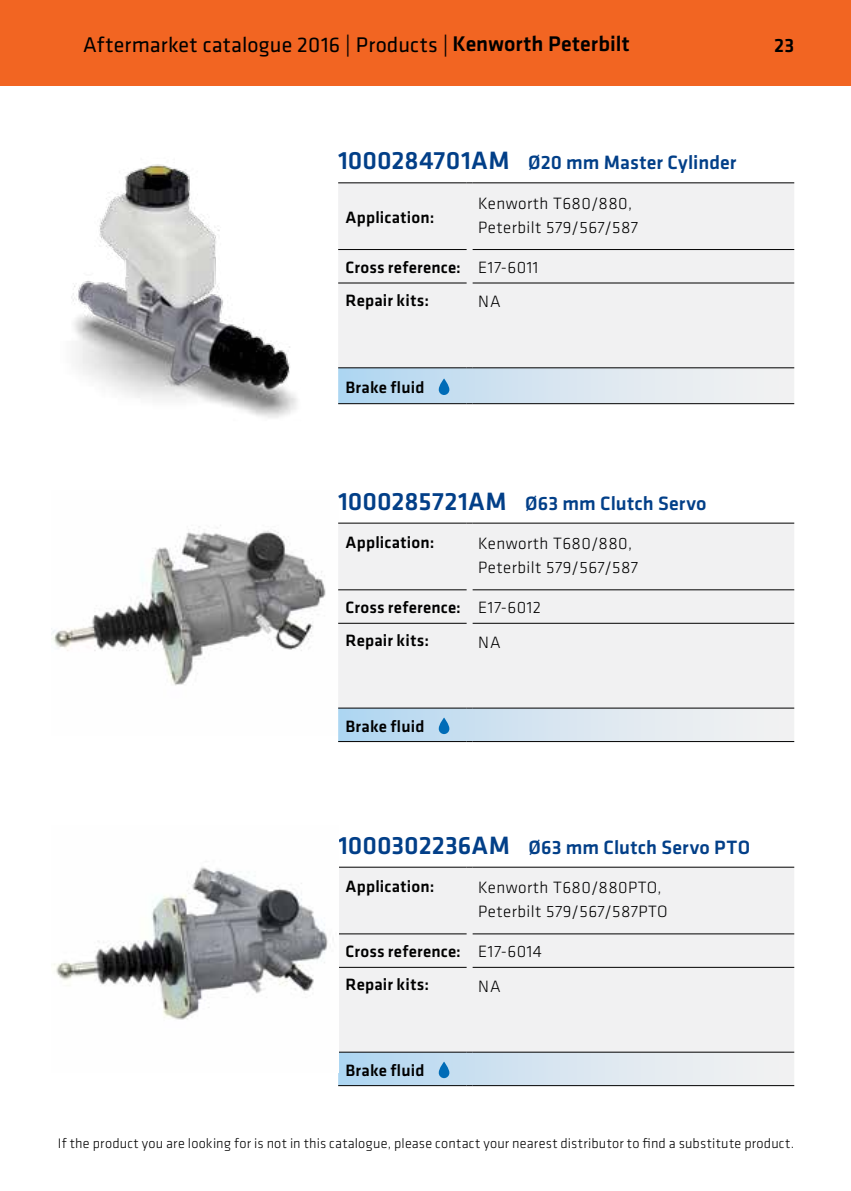
<style>
.page{position:relative;width:851px;height:1191px;background:#fff}
.page>*{position:absolute;margin:0;border:0;box-sizing:border-box;transform-origin:0 0}
.t1{font:22px "Klavika";letter-spacing:.01em;color:#000}
.t2{font:500 20px "Klavika";letter-spacing:.005em;color:#023f88}
.t3{font:500 20px "Klavika";color:#000}
.t4{font:500 17px/33.4px "Klavika";letter-spacing:.01em;color:#000}
.t5{font:300 17px/24px "Klavika";letter-spacing:.025em;color:#000}
.t6{font:300 14.2px "Klavika";letter-spacing:.015em;color:#000}
.s1{font-weight:500}
.s2{font-size:26px}
.s3{font-weight:300}
</style>
<div class="page">
<div style="left:0;top:0;width:850px;height:85px;background:#f26522"></div>
<div style="left:338px;top:183px;width:456px;height:184px;background:#f1f1f2"></div>
<hr style="left:338px;top:182px;width:128px;height:1px;background:#000">
<hr style="left:472px;top:182px;width:322px;height:1px;background:#000">
<hr style="left:338px;top:249px;width:128px;height:1px;background:#000">
<hr style="left:472px;top:249px;width:322px;height:1px;background:#000">
<hr style="left:338px;top:283px;width:128px;height:1px;background:#000">
<hr style="left:472px;top:283px;width:322px;height:1px;background:#000">
<svg style="left:338px;top:367px;width:456px;height:37px;background:#cddce8"></svg>
<hr style="left:472px;top:367px;width:322px;height:1px;background:#000">
<svg style="left:438px;top:378px;width:11px;height:17px"></svg>
<img style="left:71px;top:164px;width:226px;height:254px">
<img style="left:51px;top:525px;width:275px;height:161px">
<div style="left:339px;top:867px;width:455px;height:184px;background:#f1f1f2"></div>
<hr style="left:338px;top:866px;width:128px;height:1px;background:#000">
<hr style="left:472px;top:866px;width:322px;height:1px;background:#000">
<hr style="left:338px;top:933px;width:128px;height:1px;background:#000">
<hr style="left:472px;top:933px;width:322px;height:1px;background:#000">
<hr style="left:338px;top:967px;width:128px;height:1px;background:#000">
<hr style="left:472px;top:967px;width:322px;height:1px;background:#000">
<svg style="left:338px;top:1051px;width:456px;height:35px;background:#cbdae5"></svg>
<hr style="left:472px;top:1051px;width:322px;height:1px;background:#000">
<svg style="left:438px;top:1061px;width:11px;height:17px"></svg>
<div style="left:338px;top:523px;width:456px;height:185px;background:#f1f1f2"></div>
<hr style="left:338px;top:522px;width:128px;height:1px;background:#000">
<hr style="left:472px;top:522px;width:322px;height:1px;background:#000">
<hr style="left:338px;top:589px;width:128px;height:1px;background:#000">
<hr style="left:472px;top:589px;width:322px;height:1px;background:#000">
<hr style="left:338px;top:623px;width:128px;height:1px;background:#000">
<hr style="left:472px;top:623px;width:322px;height:1px;background:#000">
<svg style="left:338px;top:708px;width:456px;height:34px;background:#cedde8"></svg>
<hr style="left:472px;top:708px;width:322px;height:1px;background:#000">
<svg style="left:438px;top:717px;width:11px;height:17px"></svg>
<img style="left:53px;top:867px;width:275px;height:153px">
<p class="t1" style="left:83px;top:31px;width:547px">Aftermarket catalogue 2016 | Products | <span class="s1">Kenworth Peterbilt</span></p>
<p class="t3" style="left:774px;top:32px;width:22px">23</p>
<p class="t2" style="left:338px;top:149px;width:400px"><span class="s2">1000284701AM</span> Ø20 mm Master Cylinder</p>
<p class="t4" style="left:345px;top:200px;width:91px">Application:</p>
<p class="t5" style="left:478px;top:191px;width:161px">Kenworth T680/880,<br>Peterbilt 579/567/587</p>
<p class="t4" style="left:345px;top:250px;width:194px">Cross reference: <span class="s3">E17-6011<br></span>Repair kits:</p>
<p class="t5" style="left:478px;top:290px;width:24px">NA</p>
<p class="t4" style="left:345px;top:370px;width:80px">Brake fluid</p>
<p class="t2" style="left:338px;top:489px;width:370px"><span class="s2">1000285721AM</span> Ø63 mm Clutch Servo</p>
<p class="t4" style="left:345px;top:525px;width:91px">Application:</p>
<p class="t5" style="left:478px;top:531px;width:161px">Kenworth T680/880,<br>Peterbilt 579/567/587</p>
<p class="t4" style="left:345px;top:590px;width:197px">Cross reference: <span class="s3">E17-6012<br></span>Repair kits:</p>
<p class="t5" style="left:478px;top:630px;width:24px">NA</p>
<p class="t4" style="left:345px;top:709px;width:80px">Brake fluid</p>
<p class="t2" style="left:338px;top:833px;width:413px"><span class="s2">1000302236AM</span> Ø63 mm Clutch Servo PTO</p>
<p class="t4" style="left:345px;top:869px;width:91px">Application:</p>
<p class="t5" style="left:478px;top:875px;width:191px">Kenworth T680/880PTO,<br>Peterbilt 579/567/587PTO</p>
<p class="t4" style="left:345px;top:934px;width:198px">Cross reference: <span class="s3">E17-6014<br></span>Repair kits:</p>
<p class="t5" style="left:478px;top:974px;width:24px">NA</p>
<p class="t4" style="left:345px;top:1053px;width:80px">Brake fluid</p>
<p class="t6" style="left:58px;top:1134px;width:737px">If the product you are looking for is not in this catalogue, please contact your nearest distributor to find a substitute product.</p>
</div>
